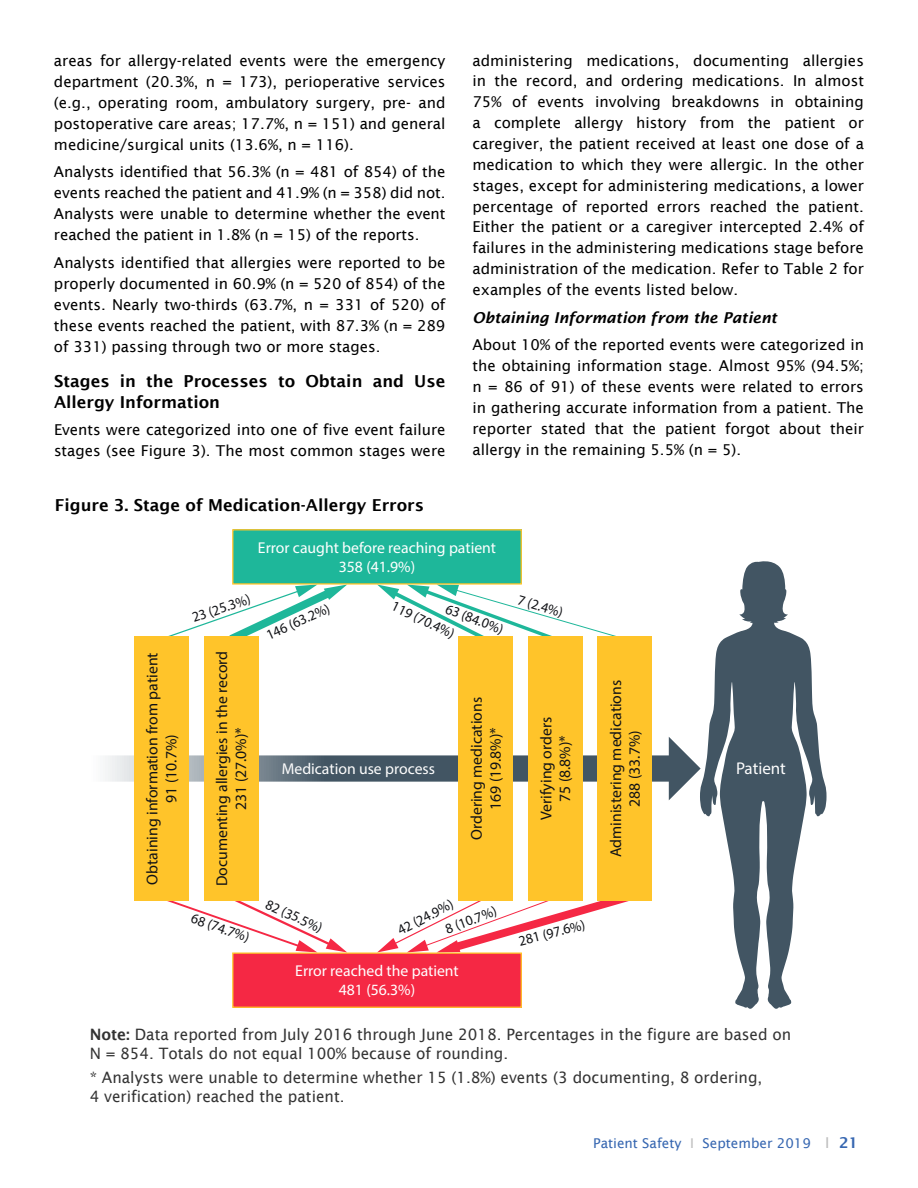
<style>
.page{position:relative;width:918px;height:1188px;background:#fff}
.page>*{position:absolute;margin:0;border:0;box-sizing:border-box;transform-origin:0 0}
.t1{font:700 17.1px "Myriad Pro";color:#fdfdfd}
.t2{font:600 16.5px/21px "Lucida Sans";color:#000}
.t3{font:15.75px/18.9px "Lucida Sans";color:#333}
.t4{font:15.75px/18.9px "Myriad Pro";color:#111216;text-align:center}
.t5{font:15.75px/18.9px "Myriad Pro";color:#fff;text-align:center}
.t6{font:15.75px "Myriad Pro";color:#fdfdfd}
.t7{font:15px/20.9px "Lucida Sans";color:#000;text-align:justify}
.t8{font:italic 600 15px "Lucida Sans";color:#000}
.t9{font:14.4px "Myriad Pro";color:#111216}
.t10{font:13.5px "Lucida Sans";color:#3767b1}
.s1{font-weight:600}
.s2{color:#bfbfbf}
.s3{font-size:15px;color:#bfbfbf}
.s4{font-weight:600;font-size:15px}
</style>
<div class="page">
<svg style="left:700px;top:561px;width:127px;height:448px;fill:#425563"></svg>
<svg style="left:167px;top:895px;width:180px;height:57px"></svg>
<svg style="left:377px;top:888px;width:252px;height:64px"></svg>
<svg style="left:168px;top:585px;width:179px;height:65px"></svg>
<svg style="left:377px;top:585px;width:239px;height:59px"></svg>
<svg style="left:105px;top:755px;width:564px;height:27px;background:#65747d"></svg>
<svg style="left:669px;top:737px;width:32px;height:63px"></svg>
<div style="left:233px;top:530px;width:288px;height:54px;background:#1eb79a"></div>
<div style="left:232px;top:529px;width:290px;height:56px;border:1px solid #ffc42a"></div>
<div style="left:233px;top:953px;width:288px;height:54px;background:#f52844"></div>
<div style="left:232px;top:952px;width:290px;height:56px;border:1px solid #ffc42a"></div>
<div style="left:134px;top:636px;width:55px;height:265px;background:#ffc42a"></div>
<div style="left:204px;top:636px;width:54px;height:265px;background:#ffc42a"></div>
<div style="left:459px;top:636px;width:54px;height:265px;background:#ffc42a"></div>
<div style="left:528px;top:636px;width:54px;height:265px;background:#ffc42a"></div>
<div style="left:598px;top:636px;width:54px;height:265px;background:#ffc42a"></div>
<p class="t7" style="left:54px;top:50px;width:393px">areas for allergy-related events were the emergency department (20.3%, n = 173), perioperative services (e.g., operating room, ambulatory surgery, pre- and postoperative care areas; 17.7%, n = 151) and general medicine/surgical units (13.6%, n = 116).</p>
<p class="t7" style="left:54px;top:161px;width:393px">Analysts identified that 56.3% (n = 481 of 854) of the events reached the patient and 41.9% (n = 358) did not.<br>Analysts were unable to determine whether the event reached the patient in 1.8% (n = 15) of the reports.</p>
<p class="t7" style="left:54px;top:252px;width:393px">Analysts identified that allergies were reported to be properly documented in 60.9% (n = 520 of 854) of the events. Nearly two-thirds (63.7%, n = 331 of 520) of these events reached the patient, with 87.3% (n = 289 of 331) passing through two or more stages.</p>
<p class="t2" style="left:54px;top:370px;width:393px">Stages in the Processes to Obtain and Use<br>Allergy Information</p>
<p class="t7" style="left:54px;top:419px;width:393px">Events were categorized into one of five event failure stages (see Figure 3). The most common stages were</p>
<p class="t2" style="left:55px;top:494px;width:371px">Figure 3. Stage of Medication-Allergy Errors</p>
<p class="t7" style="left:472px;top:50px;width:393px">administering medications, documenting allergies in the record, and ordering medications. In almost 75% of events involving breakdowns in obtaining a complete allergy history from the patient or caregiver, the patient received at least one dose of a medication to which they were allergic. In the other stages, except for administering medications, a lower percentage of reported errors reached the patient.<br>Either the patient or a caregiver intercepted 2.4% of failures in the administering medications stage before administration of the medication. Refer to Table 2 for examples of the events listed below.</p>
<p class="t8" style="left:472px;top:309px;width:306px">Obtaining Information from the Patient</p>
<p class="t7" style="left:472px;top:334px;width:393px">About 10% of the reported events were categorized in the obtaining information stage. Almost 95% (94.5%; n = 86 of 91) of these events were related to errors in gathering accurate information from a patient. The reporter stated that the patient forgot about their allergy in the remaining 5.5% (n = 5).</p>
<p class="t5" style="left:258px;top:538px;width:240px">Error caught before reaching patient<br>358 (41.9%)</p>
<p class="t9" style="left:190px;top:610px;width:62px;rotate:-19deg">23 (25.3%)</p>
<p class="t4" style="left:143px;top:885px;width:234px;rotate:-90deg">Obtaining information from patient<br>91 (10.7%)</p>
<p class="t4" style="left:212px;top:886px;width:237px;rotate:-90deg">Documenting allergies in the record<br>231 (27.0%)*</p>
<p class="t9" style="left:194px;top:909px;width:62px;rotate:19deg">68 (74.7%)</p>
<p class="t9" style="left:397px;top:597px;width:69px;rotate:26deg">119 (70.4%)</p>
<p class="t9" style="left:521px;top:591px;width:48px;rotate:16deg">7 (2.4%)</p>
<p class="t9" style="left:263px;top:627px;width:69px;rotate:-24deg">146 (63.2%)</p>
<p class="t9" style="left:449px;top:600px;width:62px;rotate:21deg">63 (84.0%)</p>
<p class="t4" style="left:606px;top:857px;width:179px;rotate:-90deg">Administering medications<br>288 (33.7%)</p>
<p class="t4" style="left:467px;top:840px;width:144px;rotate:-90deg">Ordering medications<br>169 (19.8%)*</p>
<p class="t4" style="left:536px;top:820px;width:105px;rotate:-90deg">Verifying orders<br>75 (8.8%)*</p>
<p class="t6" style="left:282px;top:759px;width:155px">Medication use process</p>
<p class="t1" style="left:736px;top:757px;width:51px">Patient</p>
<p class="t9" style="left:270px;top:895px;width:62px;rotate:24deg">82 (35.5%)</p>
<p class="t9" style="left:394px;top:923px;width:62px;rotate:-27deg">42 (24.9%)</p>
<p class="t9" style="left:443px;top:921px;width:55px;rotate:-20deg">8 (10.7%)</p>
<p class="t5" style="left:295px;top:961px;width:165px">Error reached the patient<br>481 (56.3%)</p>
<p class="t9" style="left:517px;top:932px;width:69px;rotate:-14deg">281 (97.6%)</p>
<p class="t3" style="left:90px;top:1025px;width:703px"><span class="s1">Note:</span> Data reported from July 2016 through June 2018. Percentages in the figure are based on<br>N = 854. Totals do not equal 100% because of rounding.</p>
<p class="t3" style="left:90px;top:1068px;width:674px">* Analysts were unable to determine whether 15 (1.8%) events (3 documenting, 8 ordering,<br>4 verification) reached the patient.</p>
<p class="t10" style="left:593px;top:1135px;width:267px">Patient Safety <span class="s2">I</span> September 2019 <span class="s3">I</span> <span class="s4">21</span></p>
</div>
